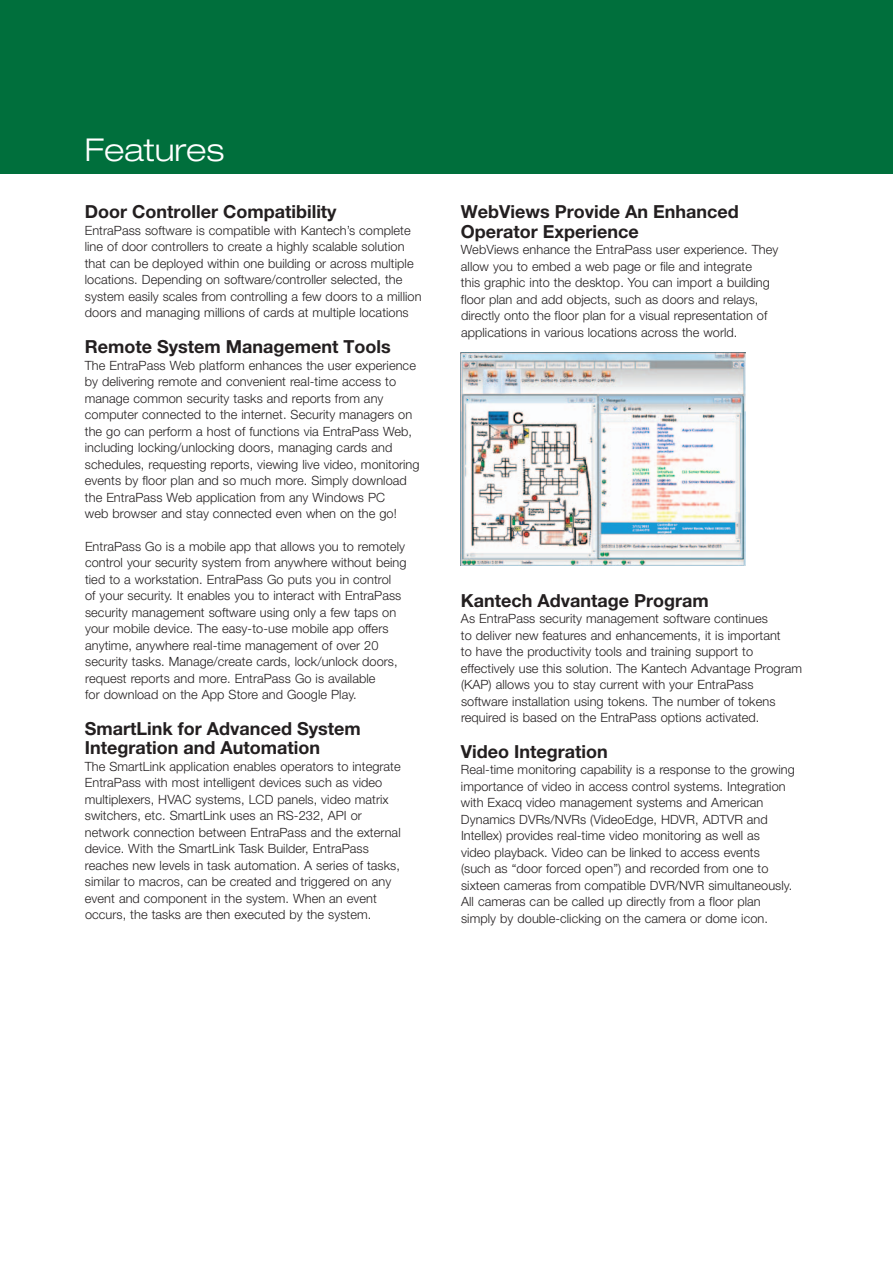
<style>
.page{position:relative;width:893px;height:1263px;background:#fff}
.page>*{position:absolute;margin:0;border:0;box-sizing:border-box;transform-origin:0 0}
.t1{font:300 expanded 31.5px "Helvetica Neue LT Pro";color:#fff}
.t2{font:700 18px/19.5px "Helvetica Neue LT Pro";color:#231f20}
.t3{font:300 12.75px/16.5px "Helvetica Neue LT Pro";letter-spacing:.005em;color:#231f20}
</style>
<div class="page">
<div style="left:0;top:0;width:893px;height:174px;background:#006f3c"></div>
<img style="left:461px;top:353px;width:284px;height:212px">
<h1 class="t1" style="left:85px;top:131px;width:141px">Features</h1>
<h2 class="t2" style="left:85px;top:202px;width:253px">Door Controller Compatibility</h2>
<p class="t3" style="left:85px;top:222px;width:338px">EntraPass software is compatible with Kantech’s complete line of door controllers to create a highly scalable solution that can be deployed within one building or across multiple locations. Depending on software/controller selected, the system easily scales from controlling a few doors to a million doors and managing millions of cards at multiple locations</p>
<h2 class="t2" style="left:85px;top:336px;width:307px">Remote System Management Tools</h2>
<p class="t3" style="left:85px;top:356px;width:336px">The EntraPass Web platform enhances the user experience by delivering remote and convenient real-time access to manage common security tasks and reports from any computer connected to the internet. Security managers on the go can perform a host of functions via EntraPass Web, including locking/unlocking doors, managing cards and schedules, requesting reports, viewing live video, monitoring events by floor plan and so much more. Simply download the EntraPass Web application from any Windows PC<br>web browser and stay connected even when on the go!</p>
<p class="t3" style="left:85px;top:538px;width:323px">EntraPass Go is a mobile app that allows you to remotely control your security system from anywhere without being tied to a workstation. EntraPass Go puts you in control<br>of your security. It enables you to interact with EntraPass security management software using only a few taps on your mobile device. The easy-to-use mobile app offers anytime, anywhere real-time management of over 20 security tasks. Manage/create cards, lock/unlock doors, request reports and more. EntraPass Go is available<br>for download on the App Store and Google Play.</p>
<h2 class="t2" style="left:85px;top:718px;width:278px">SmartLink for Advanced System<br>Integration and Automation</h2>
<p class="t3" style="left:85px;top:758px;width:317px">The SmartLink application enables operators to integrate EntraPass with most intelligent devices such as video multiplexers, HVAC systems, LCD panels, video matrix switchers, etc. SmartLink uses an RS-232, API or network connection between EntraPass and the external device. With the SmartLink Task Builder, EntraPass reaches new levels in task automation. A series of tasks, similar to macros, can be created and triggered on any event and component in the system. When an event occurs, the tasks are then executed by the system.</p>
<h2 class="t2" style="left:461px;top:202px;width:279px">WebViews Provide An Enhanced<br>Operator Experience</h2>
<p class="t3" style="left:461px;top:241px;width:319px">WebViews enhance the EntraPass user experience. They allow you to embed a web page or file and integrate<br>this graphic into the desktop. You can import a building floor plan and add objects, such as doors and relays, directly onto the floor plan for a visual representation of applications in various locations across the world.</p>
<h2 class="t2" style="left:461px;top:590px;width:250px">Kantech Advantage Program</h2>
<p class="t3" style="left:461px;top:610px;width:343px">As EntraPass security management software continues<br>to deliver new features and enhancements, it is important<br>to have the productivity tools and training support to effectively use this solution. The Kantech Advantage Program (KAP) allows you to stay current with your EntraPass software installation using tokens. The number of tokens required is based on the EntraPass options activated.</p>
<h2 class="t2" style="left:461px;top:741px;width:148px">Video Integration</h2>
<p class="t3" style="left:461px;top:761px;width:335px">Real-time monitoring capability is a response to the growing importance of video in access control systems. Integration with Exacq video management systems and American Dynamics DVRs/NVRs (VideoEdge, HDVR, ADTVR and Intellex) provides real-time video monitoring as well as<br>video playback. Video can be linked to access events<br>(such as “door forced open”) and recorded from one to sixteen cameras from compatible DVR/NVR simultaneously.<br>All cameras can be called up directly from a floor plan simply by double-clicking on the camera or dome icon.</p>
</div>
